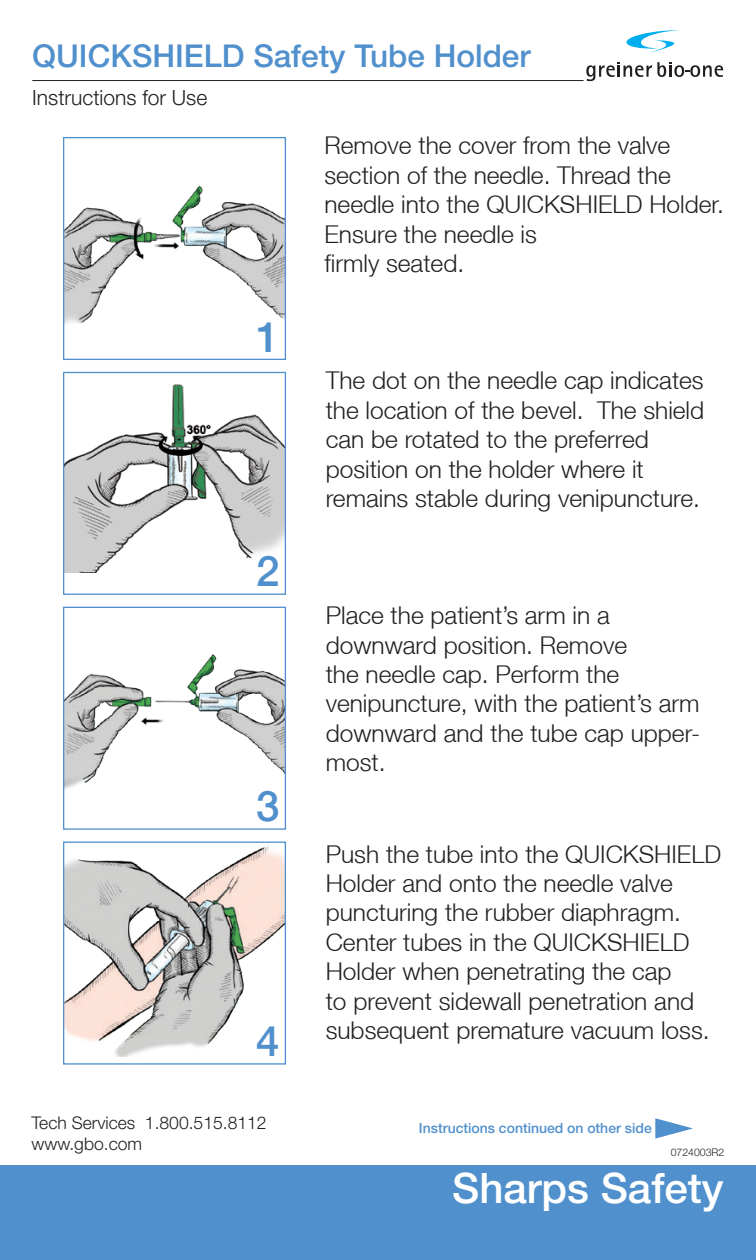
<style>
.page{position:relative;width:756px;height:1260px;background:#fff}
.page>*{position:absolute;margin:0;border:0;box-sizing:border-box;transform-origin:0 0}
.t1{font:500 42px "Helvetica Neue LT Std";color:#fff}
.t2{font:500 42px "Helvetica Neue LT";color:#5090cc}
.t3{font:500 31.5px "Helvetica Neue LT Std";color:#5090cc}
.t4{font:300 24.5px/29.4px "Helvetica Neue LT";color:#231f20}
.t5{font:300 21px "Helvetica Neue LT Std";color:#231f20}
.t6{font:300 17.5px/21px "Helvetica Neue LT Std";color:#231f20}
.t7{font:500 14px "Helvetica Neue LT Std";color:#5090cc}
.t8{font:300 10.5px "Helvetica Neue LT Std";color:#231f20}
</style>
<div class="page">
<div style="left:0;top:1166px;width:756px;height:94px;background:#5090cc"></div>
<svg style="left:586px;top:62px;width:85px;height:19px"></svg>
<svg style="left:674px;top:65px;width:10px;height:12px"></svg>
<div style="left:677px;top:67px;width:5px;height:8px;background:#fff;border-radius:50%"></div>
<svg style="left:690px;top:65px;width:10px;height:12px"></svg>
<div style="left:693px;top:67px;width:5px;height:8px;background:#fff;border-radius:50%"></div>
<svg style="left:703px;top:65px;width:20px;height:12px"></svg>
<svg style="left:626px;top:30px;width:53px;height:23px"></svg>
<img style="left:65px;top:384px;width:219px;height:189px">
<div style="left:63px;top:372px;width:223px;height:223px;border:1px solid #5090cc"></div>
<img style="left:65px;top:846px;width:219px;height:211px">
<div style="left:63px;top:842px;width:223px;height:223px;border:1px solid #5090cc"></div>
<img style="left:65px;top:654px;width:219px;height:135px">
<div style="left:63px;top:607px;width:223px;height:223px;border:1px solid #5090cc"></div>
<img style="left:65px;top:186px;width:219px;height:138px">
<div style="left:63px;top:137px;width:223px;height:223px;border:1px solid #5090cc"></div>
<hr style="left:32px;top:80px;width:552px;height:1px;background:#231f20">
<svg style="left:655px;top:1118px;width:38px;height:21px"></svg>
<p class="t3" style="left:32px;top:37px;width:500px">QUICKSHIELD Safety Tube Holder</p>
<p class="t5" style="left:32px;top:85px;width:176px">Instructions for Use</p>
<h1 class="t2" style="left:256px;top:312px;width:25px">1</h1>
<h1 class="t2" style="left:256px;top:546px;width:25px">2</h1>
<h1 class="t2" style="left:256px;top:781px;width:25px">3</h1>
<h1 class="t2" style="left:256px;top:1016px;width:25px">4</h1>
<p class="t6" style="left:32px;top:1112px;width:237px">Tech Services 1.800.515.8112 www.gbo.com</p>
<p class="t4" style="left:324px;top:131px;width:401px">Remove the cover from the valve section of the needle. Thread the needle into the QUICKSHIELD Holder.<br>Ensure the needle is<br>firmly seated.</p>
<p class="t4" style="left:326px;top:365px;width:380px">The dot on the needle cap indicates the location of the bevel. The shield can be rotated to the preferred position on the holder where it remains stable during venipuncture.</p>
<p class="t4" style="left:326px;top:600px;width:376px">Place the patient’s arm in a downward position. Remove<br>the needle cap. Perform the venipuncture, with the patient’s arm downward and the tube cap upper&shy;most.</p>
<p class="t4" style="left:326px;top:839px;width:397px">Push the tube into the QUICKSHIELD Holder and onto the needle valve puncturing the rubber diaphragm.<br>Center tubes in the QUICKSHIELD Holder when penetrating the cap<br>to prevent sidewall penetration and subsequent premature vacuum loss.</p>
<p class="t7" style="left:419px;top:1119px;width:234px">Instructions continued on other side</p>
<p class="t8" style="left:671px;top:1146px;width:55px">0724003R2</p>
<h1 class="t1" style="left:452px;top:1163px;width:273px">Sharps Safety</h1>
</div>
